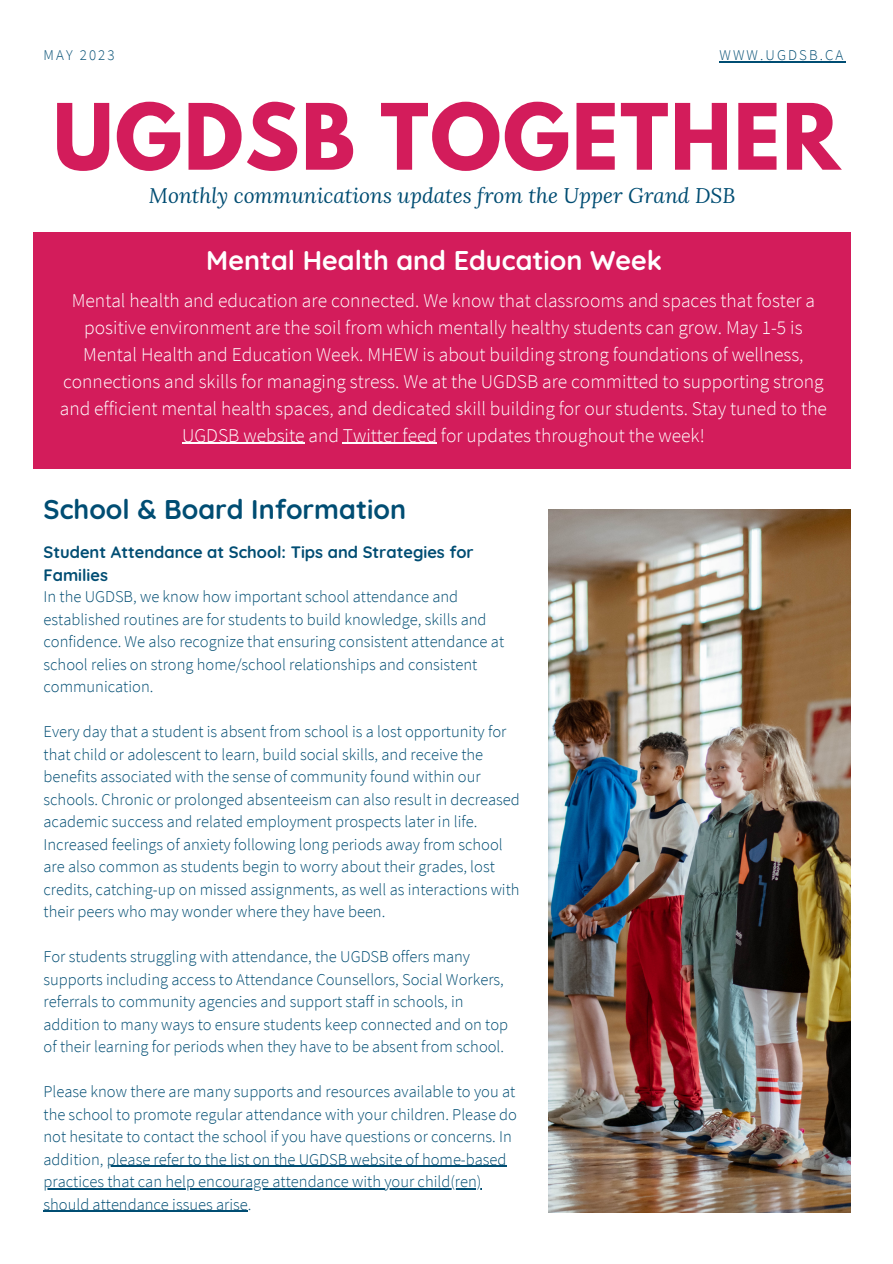
<style>
.page{position:relative;width:893px;height:1264px;background:#fff}
.page>*{position:absolute;margin:0;border:0;box-sizing:border-box;transform-origin:0 0}
.t1{font:700 81px "League Spartan";letter-spacing:.02em;color:#d31c5b}
.t2{font:700 27px "Quicksand";color:#fff}
.t3{font:700 27px "Quicksand";color:#004d73}
.t4{font:italic 21px "Lora";color:#004d73}
.t5{font:300 19.5px/27px "Source Sans Pro";color:#fff;text-align:center}
.t6{font:300 16.5px/22.5px "Source Sans Pro";color:#004d73}
.t7{font:700 16.5px/22.5px "Quicksand";color:#004d73}
.t8{font:300 14.85px "Source Sans Pro";letter-spacing:.14em;color:#004d73}
</style>
<div class="page">
<div style="left:33px;top:232px;width:818px;height:236px;background:#d31c5b"></div>
<img style="left:548px;top:509px;width:302px;height:703px">
<hr style="left:107px;top:1165px;width:399px;height:1px;background:#004d73">
<hr style="left:44px;top:1188px;width:437px;height:1px;background:#004d73">
<hr style="left:44px;top:1210px;width:204px;height:1px;background:#004d73">
<svg style="left:719px;top:62px;width:14px;height:1px"></svg>
<hr style="left:733px;top:62px;width:112px;height:1px;background:#004d73">
<hr style="left:182px;top:443px;width:122px;height:1px;background:#fff">
<hr style="left:343px;top:443px;width:94px;height:1px;background:#fff">
<p class="t8" style="left:44px;top:46px;width:72px">MAY 2023</p>
<p class="t8" style="left:719px;top:46px;width:125px">WWW.UGDSB.CA</p>
<h1 class="t1" style="left:53px;top:97px;width:788px">UGDSB TOGETHER</h1>
<p class="t4" style="left:149px;top:182px;width:588px">Monthly communications updates from the Upper Grand DSB</p>
<h2 class="t2" style="left:206px;top:243px;width:457px">Mental Health and Education Week</h2>
<p class="t5" style="left:60px;top:286px;width:768px">Mental health and education are connected. We know that classrooms and spaces that foster a positive environment are the soil from which mentally healthy students can grow. May 1-5 is Mental Health and Education Week. MHEW is about building strong foundations of wellness, connections and skills for managing stress. We at the UGDSB are committed to supporting strong and efficient mental health spaces, and dedicated skill building for our students. Stay tuned to the UGDSB website and Twitter feed for updates throughout the week!</p>
<h2 class="t3" style="left:44px;top:492px;width:364px">School &amp; Board Information</h2>
<p class="t7" style="left:44px;top:541px;width:431px">Student Attendance at School: Tips and Strategies for<br>Families</p>
<p class="t6" style="left:44px;top:585px;width:462px">In the UGDSB, we know how important school attendance and established routines are for students to build knowledge, skills and confidence. We also recognize that ensuring consistent attendance at school relies on strong home/school relationships and consistent communication.</p>
<p class="t6" style="left:44px;top:720px;width:477px">Every day that a student is absent from school is a lost opportunity for that child or adolescent to learn, build social skills, and receive the benefits associated with the sense of community found within our schools. Chronic or prolonged absenteeism can also result in decreased academic success and related employment prospects later in life.<br>Increased feelings of anxiety following long periods away from school are also common as students begin to worry about their grades, lost credits, catching-up on missed assignments, as well as interactions with their peers who may wonder where they have been.</p>
<p class="t6" style="left:44px;top:945px;width:466px">For students struggling with attendance, the UGDSB offers many supports including access to Attendance Counsellors, Social Workers, referrals to community agencies and support staff in schools, in addition to many ways to ensure students keep connected and on top of their learning for periods when they have to be absent from school.</p>
<p class="t6" style="left:44px;top:1079px;width:475px">Please know there are many supports and resources available to you at the school to promote regular attendance with your children. Please do not hesitate to contact the school if you have questions or concerns. In addition, please refer to the list on the UGDSB website of home-based practices that can help encourage attendance with your child(ren) should attendance issues arise.</p>
</div>
